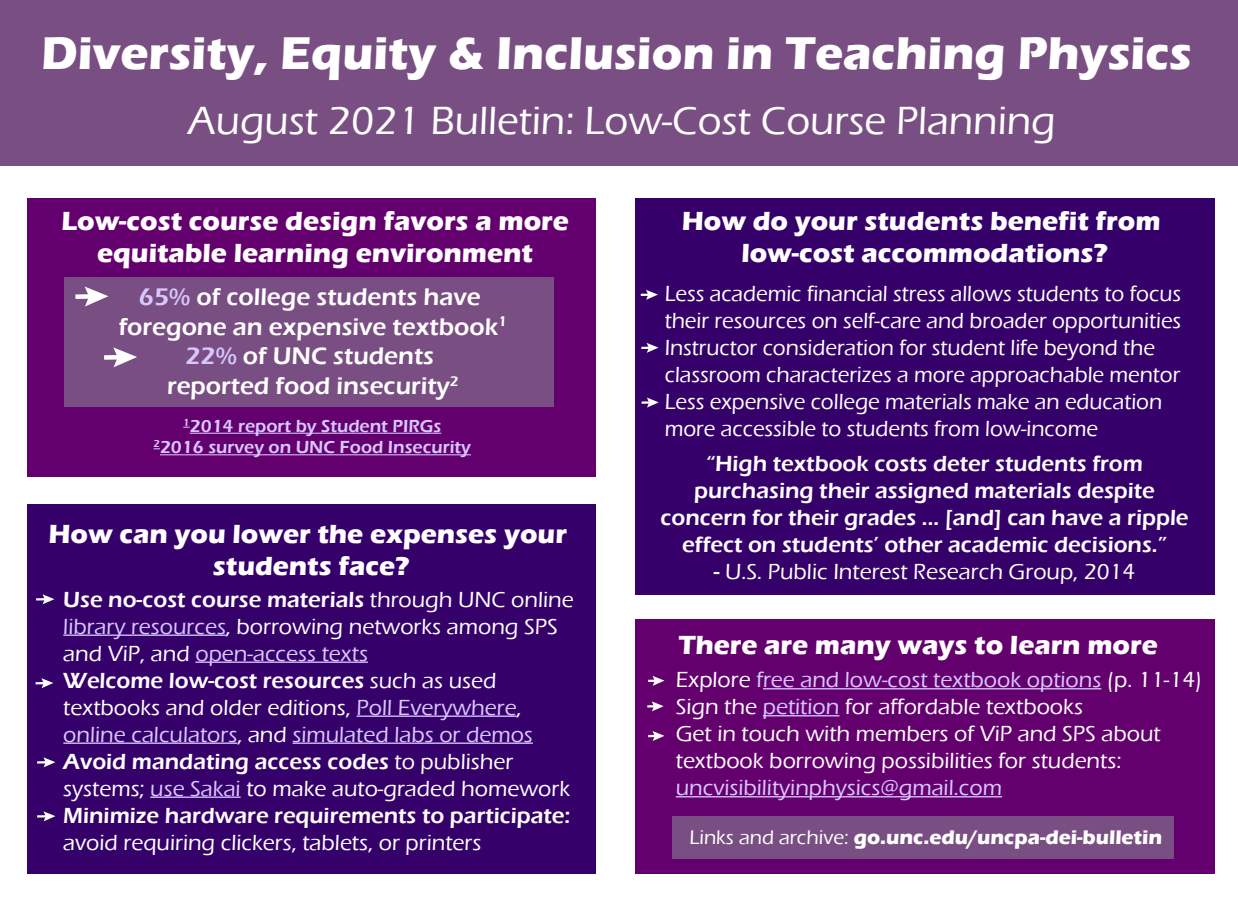
<style>
.page{position:relative;width:1238px;height:900px;background:#fff}
.page>*{position:absolute;margin:0;border:0;box-sizing:border-box;transform-origin:0 0}
.t1{font:700 47.25px "Eras ITC";color:#fff}
.t2{font:500 40.5px "Eras ITC";color:#fff}
.t3{font:700 27px/32.4px "Eras ITC";color:#fff;text-align:center}
.t4{font:600 24.75px/29.7px "Eras ITC";color:#fff;text-align:center}
.t5{font:500 22.5px/27px "Eras ITC";color:#fff}
.t6{font:600 22.5px/27px "Eras ITC";color:#fff;text-align:center}
.t7{font:500 22.5px "Eras ITC";color:#d8c7ff}
.t8{font:700 20.25px "Eras ITC";color:#fff}
.t9{font:600 18px/21.6px "Eras ITC";color:#d8c7ff;text-align:center}
.s1{color:#d8c7ff}
.s2{font-weight:600}
.s3{font-weight:500}
</style>
<div class="page">
<div style="left:0;top:0;width:1238px;height:165px;background:#794e82"></div>
<div style="left:28px;top:198px;width:568px;height:279px;background:#64006e"></div>
<div style="left:28px;top:504px;width:568px;height:370px;background:#350069"></div>
<div style="left:635px;top:198px;width:579px;height:397px;background:#350069"></div>
<div style="left:635px;top:620px;width:579px;height:254px;background:#64006e"></div>
<hr style="left:63px;top:635px;width:163px;height:1px;background:#d8c7ff">
<hr style="left:195px;top:662px;width:173px;height:1px;background:#d8c7ff">
<hr style="left:356px;top:716px;width:160px;height:1px;background:#d8c7ff">
<hr style="left:63px;top:743px;width:174px;height:1px;background:#d8c7ff">
<hr style="left:292px;top:743px;width:241px;height:1px;background:#d8c7ff">
<hr style="left:150px;top:797px;width:91px;height:1px;background:#d8c7ff">
<hr style="left:763px;top:688px;width:338px;height:1px;background:#d8c7ff">
<hr style="left:763px;top:715px;width:76px;height:1px;background:#d8c7ff">
<hr style="left:676px;top:796px;width:326px;height:1px;background:#d8c7ff">
<hr style="left:190px;top:433px;width:251px;height:1px;background:#d8c7ff">
<hr style="left:160px;top:454px;width:311px;height:1px;background:#d8c7ff">
<svg style="left:648px;top:676px;width:16px;height:10px"></svg>
<svg style="left:641px;top:290px;width:17px;height:10px"></svg>
<div style="left:672px;top:816px;width:501px;height:42px;background:#794e82"></div>
<div style="left:64px;top:277px;width:489px;height:130px;background:#794e82"></div>
<svg style="left:647px;top:701px;width:16px;height:10px"></svg>
<svg style="left:648px;top:731px;width:16px;height:10px"></svg>
<svg style="left:36px;top:594px;width:18px;height:10px"></svg>
<svg style="left:641px;top:343px;width:17px;height:10px"></svg>
<svg style="left:36px;top:678px;width:17px;height:10px"></svg>
<svg style="left:641px;top:398px;width:18px;height:10px"></svg>
<svg style="left:37px;top:757px;width:18px;height:10px"></svg>
<svg style="left:37px;top:811px;width:18px;height:10px"></svg>
<div style="left:75px;top:294px;width:17px;height:5px;background:#fff"></div>
<svg style="left:85px;top:287px;width:23px;height:20px"></svg>
<div style="left:104px;top:355px;width:17px;height:5px;background:#fff"></div>
<svg style="left:113px;top:347px;width:24px;height:20px"></svg>
<h1 class="t1" style="left:41px;top:26px;width:1152px">Diversity, Equity &amp; Inclusion in Teaching Physics</h1>
<h2 class="t2" style="left:188px;top:98px;width:869px">August 2021 Bulletin: Low-Cost Course Planning</h2>
<p class="t3" style="left:61px;top:205px;width:509px">Low-cost course design favors a more equitable learning environment</p>
<p class="t4" style="left:119px;top:282px;width:390px"><span class="s1">65%</span> of college students have foregone an expensive textbook<sup>1<br></sup><span class="s1">22%</span> of UNC students<br>reported food insecurity<sup>2</sup></p>
<p class="t9" style="left:154px;top:415px;width:319px"><sup>1</sup>2014 report by Student PIRGs<br><sup>2</sup>2016 survey on UNC Food Insecurity</p>
<p class="t3" style="left:49px;top:517px;width:520px">How can you lower the expenses your students face?</p>
<p class="t5" style="left:63px;top:586px;width:512px"><span class="s2">Use no-cost course materials</span> through UNC online <span class="s1">library resources</span>, borrowing networks among SPS and ViP, and <span class="s1">open-access texts<br></span><span class="s2">Welcome low-cost resources</span> such as used textbooks and older editions, <span class="s1">Poll Everywhere</span>, <span class="s1">online calculators</span>, and <span class="s1">simulated labs or demos </span><span class="s2">Avoid mandating access codes</span> to publisher systems; <span class="s1">use Sakai</span> to make auto-graded homework <span class="s2">Minimize hardware requirements to participate:</span></p>
<p class="t5" style="left:63px;top:829px;width:419px">avoid requiring clickers, tablets, or printers</p>
<p class="t3" style="left:682px;top:205px;width:480px">How do your students benefit from low-cost accommodations?</p>
<p class="t5" style="left:664px;top:280px;width:518px">Less academic financial stress allows students to focus their resources on self-care and broader opportunities Instructor consideration for student life beyond the classroom characterizes a more approachable mentor Less expensive college materials make an education more accessible to students from low-income</p>
<p class="t6" style="left:660px;top:451px;width:529px">“High textbook costs deter students from purchasing their assigned materials despite concern for their grades ... [and] can have a ripple effect on students’ other academic decisions.”</p>
<p class="t5" style="left:713px;top:559px;width:423px"><span class="s2">-</span> U.S. Public Interest Research Group, 2014</p>
<p class="t3" style="left:678px;top:629px;width:481px">There are many ways to learn more</p>
<p class="t5" style="left:675px;top:666px;width:528px">Explore <span class="s1">free and low-cost textbook options</span> (p. 11-14)<br>Sign the <span class="s1">petition</span> for affordable textbooks<br>Get in touch with members of ViP and SPS about textbook borrowing possibilities for students:</p>
<p class="t7" style="left:676px;top:775px;width:328px">uncvisibilityinphysics@gmail.com</p>
<p class="t8" style="left:689px;top:825px;width:474px"><span class="s3">Links and archive:</span> go.unc.edu/uncpa-dei-bulletin</p>
</div>
